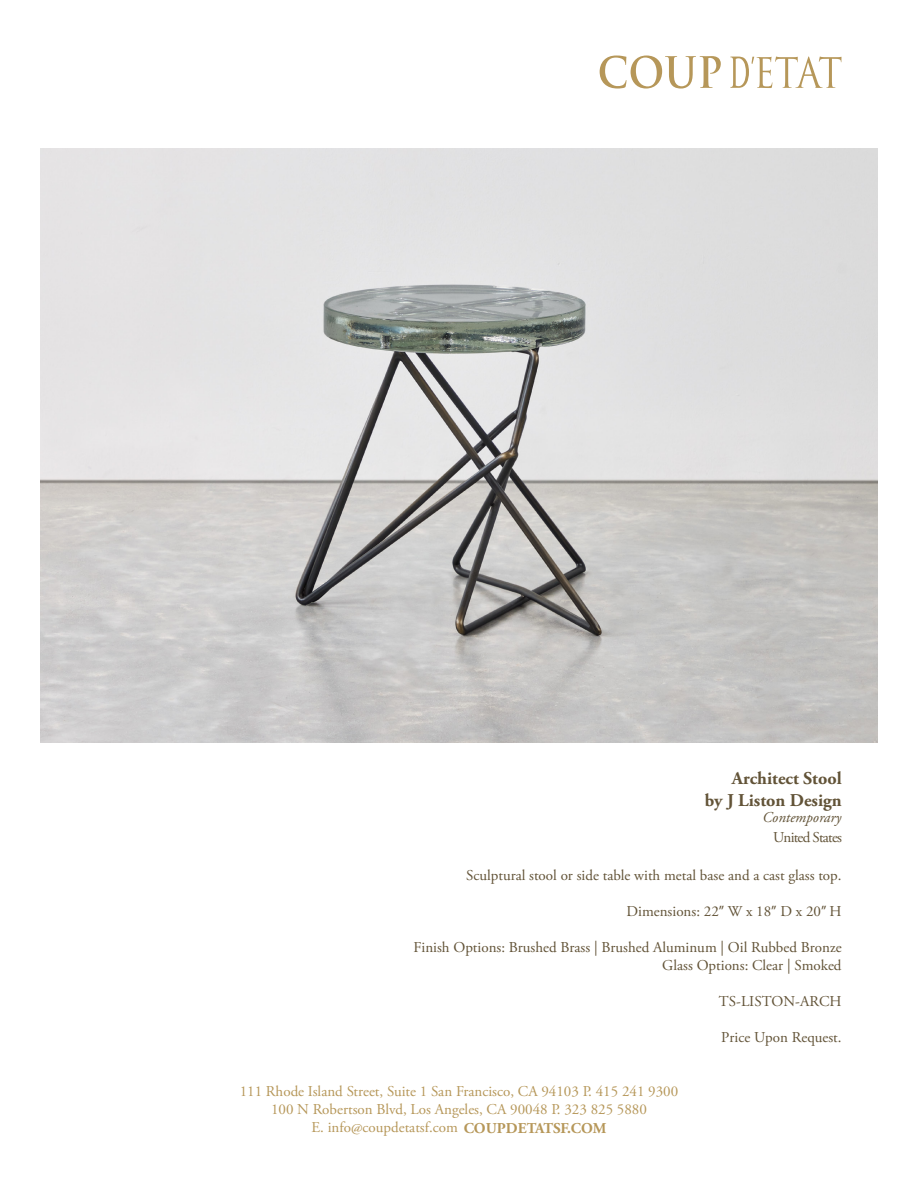
<style>
.page{position:relative;width:918px;height:1188px;background:#fff}
.page>*{position:absolute;margin:0;border:0;box-sizing:border-box;transform-origin:0 0}
.t1{font:700 18px/21.6px "Adobe Garamond Pro";color:#625337;text-align:right}
.t2{font:15px/18px "Adobe Garamond Pro";color:#625337;text-align:right}
.t3{font:15px/18px "Adobe Garamond Pro";color:#b69759;text-align:center}
.t4{font:italic 15px "Adobe Garamond Pro";color:#625337}
.t5{font:15px "Adobe Garamond Pro";letter-spacing:-.05em;color:#625337}
.s1{font-family:"Myriad Pro"}
.s2{font-weight:700}
</style>
<div class="page">
<svg style="left:600px;top:56px;width:121px;height:33px"></svg>
<svg style="left:730px;top:56px;width:112px;height:32px"></svg>
<img style="left:41px;top:149px;width:836px;height:594px">
<p class="t1" style="left:705px;top:768px;width:138px">Architect Stool<br>by J Liston Design</p>
<p class="t4" style="left:763px;top:809px;width:80px">Contemporary</p>
<p class="t5" style="left:773px;top:829px;width:70px">United States</p>
<p class="t2" style="left:466px;top:867px;width:377px">Sculptural stool or side table with metal base and a cast glass top.</p>
<p class="t2" style="left:626px;top:903px;width:217px">Dimensions: 22<span class="s1">”</span> W x 18<span class="s1">”</span> D x 20<span class="s1">”</span> H</p>
<p class="t2" style="left:413px;top:939px;width:430px">Finish Options: Brushed Brass | Brushed Aluminum | Oil Rubbed Bronze<br>Glass Options: Clear | Smoked</p>
<p class="t2" style="left:719px;top:993px;width:124px">TS-LISTON-ARCH</p>
<p class="t2" style="left:721px;top:1029px;width:122px">Price Upon Request.</p>
<p class="t3" style="left:240px;top:1083px;width:440px">111 Rhode Island Street, Suite 1 San Francisco, CA 94103 P. 415 241 9300<br>100 N Robertson Blvd, Los Angeles, CA 90048 P. 323 825 5880<br>E. info@coupdetatsf.com <span class="s2">COUPDETATSF.COM</span></p>
</div>
